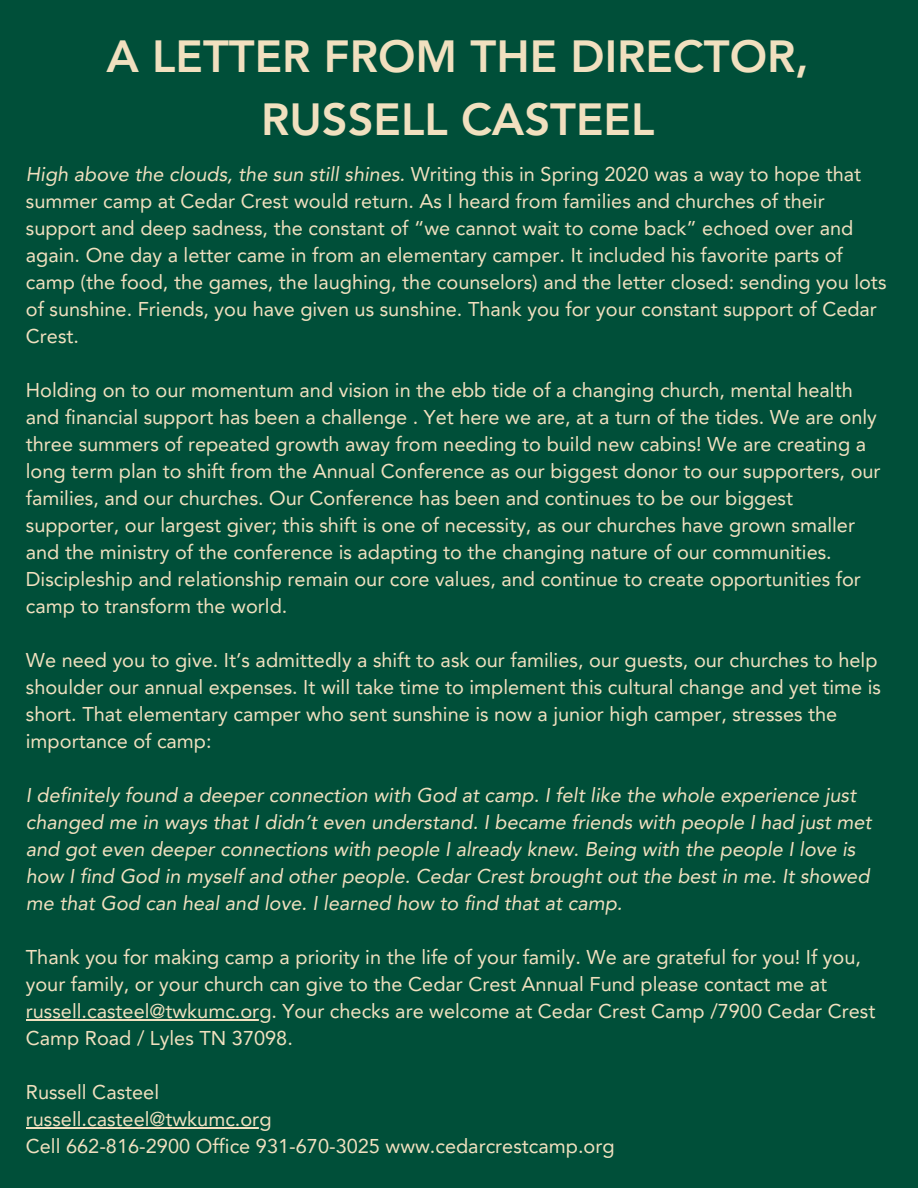
<style>
.page{position:relative;width:918px;height:1188px;background:#004f39}
.page>*{position:absolute;margin:0;border:0;box-sizing:border-box;transform-origin:0 0}
.t1{font:800 45px/63px "Avenir LT Pro";color:#f1e0bf;text-align:center}
.t2{font:19.95px/27px "Avenir LT Pro";color:#f1e0bf}
.t3{font:italic 19.95px/27px "Avenir LT Pro";color:#f1e0bf}
.s1{font-style:italic}
</style>
<div class="page">
<hr style="left:26px;top:1019px;width:246px;height:1px;background:#f1e0bf">
<hr style="left:26px;top:1127px;width:246px;height:1px;background:#f1e0bf">
<p class="t1" style="left:106px;top:29px;width:704px">A LETTER FROM THE DIRECTOR,<br>RUSSELL CASTEEL</p>
<p class="t2" style="left:26px;top:162px;width:862px"><span class="s1">High above the clouds, the sun still shines.</span> Writing this in Spring 2020 was a way to hope that summer camp at Cedar Crest would return. As I heard from families and churches of their support and deep sadness, the constant of “we cannot wait to come back” echoed over and again. One day a letter came in from an elementary camper. It included his favorite parts of camp (the food, the games, the laughing, the counselors) and the letter closed: sending you lots of sunshine. Friends, you have given us sunshine. Thank you for your constant support of Cedar Crest.</p>
<p class="t2" style="left:26px;top:378px;width:856px">Holding on to our momentum and vision in the ebb tide of a changing church, mental health and financial support has been a challenge . Yet here we are, at a turn of the tides. We are only three summers of repeated growth away from needing to build new cabins! We are creating a long term plan to shift from the Annual Conference as our biggest donor to our supporters, our families, and our churches. Our Conference has been and continues to be our biggest supporter, our largest giver; this shift is one of necessity, as our churches have grown smaller and the ministry of the conference is adapting to the changing nature of our communities.<br>Discipleship and relationship remain our core values, and continue to create opportunities for camp to transform the world.</p>
<p class="t2" style="left:26px;top:648px;width:857px">We need you to give. It’s admittedly a shift to ask our families, our guests, our churches to help shoulder our annual expenses. It will take time to implement this cultural change and yet time is short. That elementary camper who sent sunshine is now a junior high camper, stresses the importance of camp:</p>
<p class="t3" style="left:26px;top:783px;width:847px">I definitely found a deeper connection with God at camp. I felt like the whole experience just changed me in ways that I didn’t even understand. I became friends with people I had just met and got even deeper connections with people I already knew. Being with the people I love is how I find God in myself and other people. Cedar Crest brought out the best in me. It showed me that God can heal and love. I learned how to find that at camp.</p>
<p class="t2" style="left:26px;top:945px;width:851px">Thank you for making camp a priority in the life of your family. We are grateful for you! If you, your family, or your church can give to the Cedar Crest Annual Fund please contact me at russell.casteel@twkumc.org. Your checks are welcome at Cedar Crest Camp /7900 Cedar Crest Camp Road / Lyles TN 37098.</p>
<p class="t2" style="left:26px;top:1080px;width:135px">Russell Casteel</p>
<p class="t2" style="left:26px;top:1107px;width:247px">russell.casteel@twkumc.org</p>
<p class="t2" style="left:26px;top:1134px;width:590px">Cell 662-816-2900 Office 931-670-3025 www.cedarcrestcamp.org</p>
</div>
